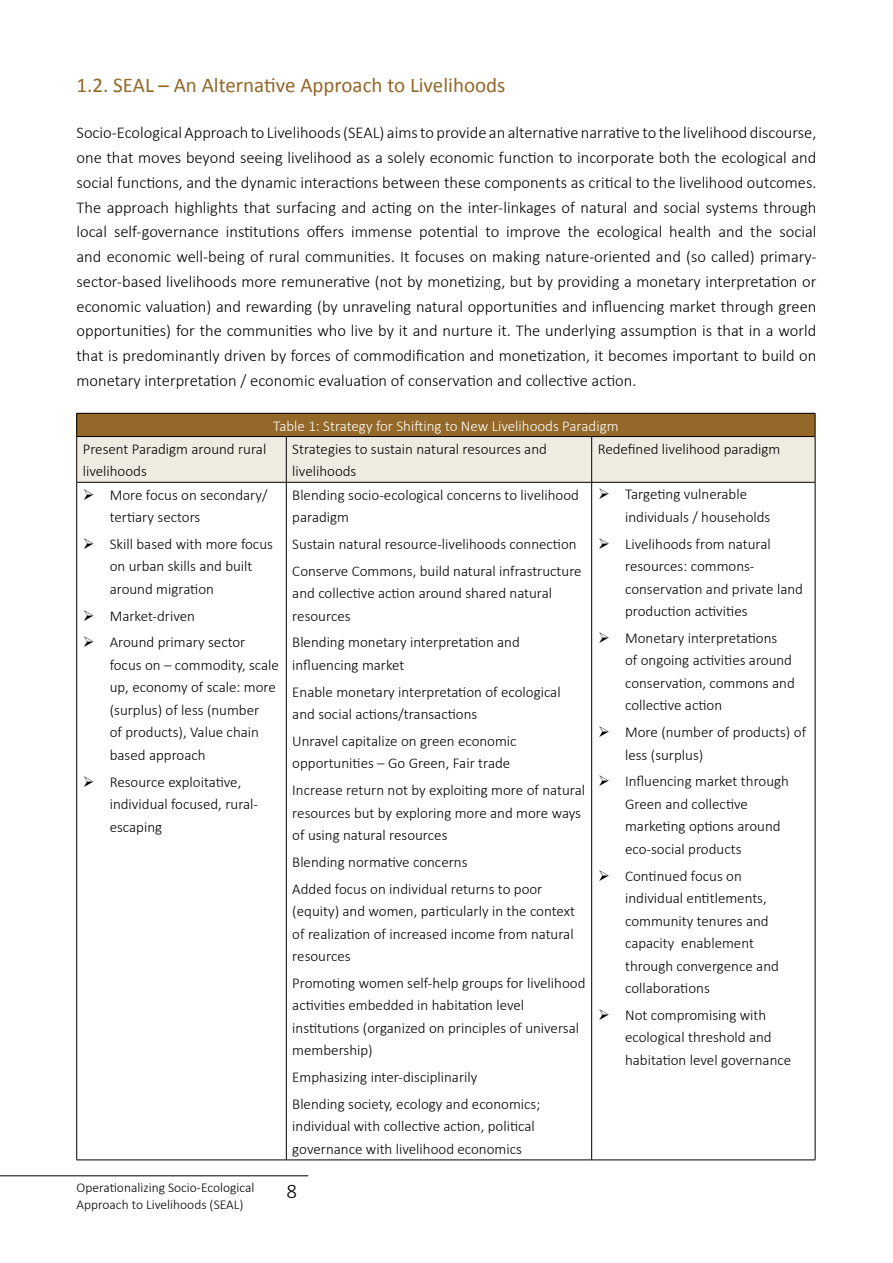
<style>
.page{position:relative;width:893px;height:1263px;background:#fff}
.page>*{position:absolute;margin:0;border:0;box-sizing:border-box;transform-origin:0 0}
.t1{font:21px "Calibri";color:#936828}
.t2{font:300 21px "Calibri";color:#000}
.t3{font:300 16.5px/24.8px "Calibri";color:#000;text-align:justify}
.t4{font:300 15px/22.5px "Calibri";color:#000}
.t5{font:300 15px "Calibri";color:#fff}
.t6{font:300 13.5px/16.2px "Calibri";color:#000}
</style>
<div class="page">
<hr style="left:0;top:1175px;width:308px;height:1px;background:#000">
<svg style="left:76px;top:413px;width:740px;height:69px;background:#ccbca0"></svg>
<hr style="left:77px;top:436px;width:209px;height:1px;background:#000">
<hr style="left:76px;top:437px;width:1px;height:45px;background:#000">
<hr style="left:286px;top:436px;width:306px;height:1px;background:#000">
<hr style="left:286px;top:437px;width:1px;height:45px;background:#000">
<hr style="left:592px;top:436px;width:223px;height:1px;background:#000">
<hr style="left:591px;top:437px;width:1px;height:45px;background:#000">
<hr style="left:815px;top:437px;width:1px;height:45px;background:#000">
<hr style="left:77px;top:482px;width:209px;height:1px;background:#000">
<hr style="left:76px;top:482px;width:1px;height:678px;background:#000">
<hr style="left:286px;top:482px;width:306px;height:1px;background:#000">
<hr style="left:286px;top:482px;width:1px;height:678px;background:#000">
<hr style="left:592px;top:482px;width:223px;height:1px;background:#000">
<hr style="left:591px;top:482px;width:1px;height:678px;background:#000">
<hr style="left:815px;top:482px;width:1px;height:678px;background:#000">
<hr style="left:77px;top:1160px;width:209px;height:1px;background:#000">
<hr style="left:286px;top:1160px;width:306px;height:1px;background:#000">
<hr style="left:592px;top:1160px;width:223px;height:1px;background:#000">
<h1 class="t1" style="left:77px;top:72px;width:430px">1.2. SEAL – An Alternative Approach to Livelihoods</h1>
<p class="t3" style="left:77px;top:120px;width:741px">Socio-Ecological Approach to Livelihoods (SEAL) aims to provide an alternative narrative to the livelihood discourse, one that moves beyond seeing livelihood as a solely economic function to incorporate both the ecological and social functions, and the dynamic interactions between these components as critical to the livelihood outcomes.<br>The approach highlights that surfacing and acting on the inter-linkages of natural and social systems through local self-governance institutions offers immense potential to improve the ecological health and the social and economic well-being of rural communities. It focuses on making nature-oriented and (so called) primary&shy;sector-based livelihoods more remunerative (not by monetizing, but by providing a monetary interpretation or economic valuation) and rewarding (by unraveling natural opportunities and influencing market through green opportunities) for the communities who live by it and nurture it. The underlying assumption is that in a world that is predominantly driven by forces of commodification and monetization, it becomes important to build on monetary interpretation / economic evaluation of conservation and collective action.</p>
<p class="t5" style="left:273px;top:416px;width:347px">Table 1: Strategy for Shifting to New Livelihoods Paradigm</p>
<p class="t4" style="left:83px;top:437px;width:185px">Present Paradigm around rural livelihoods</p>
<p class="t4" style="left:292px;top:437px;width:256px">Strategies to sustain natural resources and livelihoods</p>
<p class="t4" style="left:598px;top:437px;width:184px">Redefined livelihood paradigm</p>
<p class="t4" style="left:110px;top:483px;width:159px;text-indent:-27px">➢ More focus on secondary/ tertiary sectors</p>
<p class="t4" style="left:110px;top:532px;width:165px;text-indent:-27px">➢ Skill based with more focus on urban skills and built around migration</p>
<p class="t4" style="left:83px;top:604px;width:114px">➢ Market-driven</p>
<p class="t4" style="left:110px;top:630px;width:171px;text-indent:-27px">➢ Around primary sector focus on – commodity, scale up, economy of scale: more (surplus) of less (number<br>of products), Value chain based approach</p>
<p class="t4" style="left:110px;top:770px;width:150px;text-indent:-27px">➢ Resource exploitative, individual focused, rural&shy;escaping</p>
<p class="t4" style="left:625px;top:482px;width:147px;text-indent:-27px">➢ Targeting vulnerable individuals / households</p>
<p class="t4" style="left:625px;top:532px;width:179px;text-indent:-27px">➢ Livelihoods from natural resources: commons&shy;conservation and private land production activities</p>
<p class="t4" style="left:625px;top:626px;width:171px;text-indent:-27px">➢ Monetary interpretations<br>of ongoing activities around conservation, commons and collective action</p>
<p class="t4" style="left:625px;top:720px;width:183px;text-indent:-27px">➢ More (number of products) of less (surplus)</p>
<p class="t4" style="left:625px;top:769px;width:165px;text-indent:-27px">➢ Influencing market through<br>Green and collective marketing options around eco-social products</p>
<p class="t4" style="left:625px;top:864px;width:155px;text-indent:-27px">➢ Continued focus on individual entitlements, community tenures and capacity enablement through convergence and collaborations</p>
<p class="t4" style="left:625px;top:1003px;width:168px;text-indent:-27px">➢ Not compromising with ecological threshold and habitation level governance</p>
<p class="t4" style="left:292px;top:483px;width:288px">Blending socio-ecological concerns to livelihood paradigm</p>
<p class="t4" style="left:292px;top:530px;width:291px;line-height:26.7px">Sustain natural resource-livelihoods connection<br>Conserve Commons, build natural infrastructure</p>
<p class="t4" style="left:292px;top:581px;width:261px">and collective action around shared natural resources</p>
<p class="t4" style="left:292px;top:630px;width:229px">Blending monetary interpretation and influencing market</p>
<p class="t4" style="left:292px;top:680px;width:270px">Enable monetary interpretation of ecological and social actions/transactions</p>
<p class="t4" style="left:292px;top:729px;width:226px">Unravel capitalize on green economic opportunities – Go Green, Fair trade</p>
<p class="t4" style="left:292px;top:778px;width:294px">Increase return not by exploiting more of natural resources but by exploring more and more ways of using natural resources</p>
<p class="t4" style="left:292px;top:848px;width:252px;line-height:26.7px">Blending normative concerns<br>Added focus on individual returns to poor</p>
<p class="t4" style="left:292px;top:899px;width:284px;text-align:justify">(equity) and women, particularly in the context of realization of increased income from natural resources</p>
<p class="t4" style="left:292px;top:971px;width:295px">Promoting women self-help groups for livelihood activities embedded in habitation level institutions (organized on principles of universal membership)</p>
<p class="t4" style="left:292px;top:1063px;width:250px;line-height:26.7px">Emphasizing inter-disciplinarily<br>Blending society, ecology and economics;</p>
<p class="t4" style="left:292px;top:1114px;width:244px">individual with collective action, political governance with livelihood economics</p>
<p class="t6" style="left:77px;top:1179px;width:179px">Operationalizing Socio-Ecological<br>Approach to Livelihoods (SEAL)</p>
<h1 class="t2" style="left:286px;top:1178px;width:12px">8</h1>
</div>
